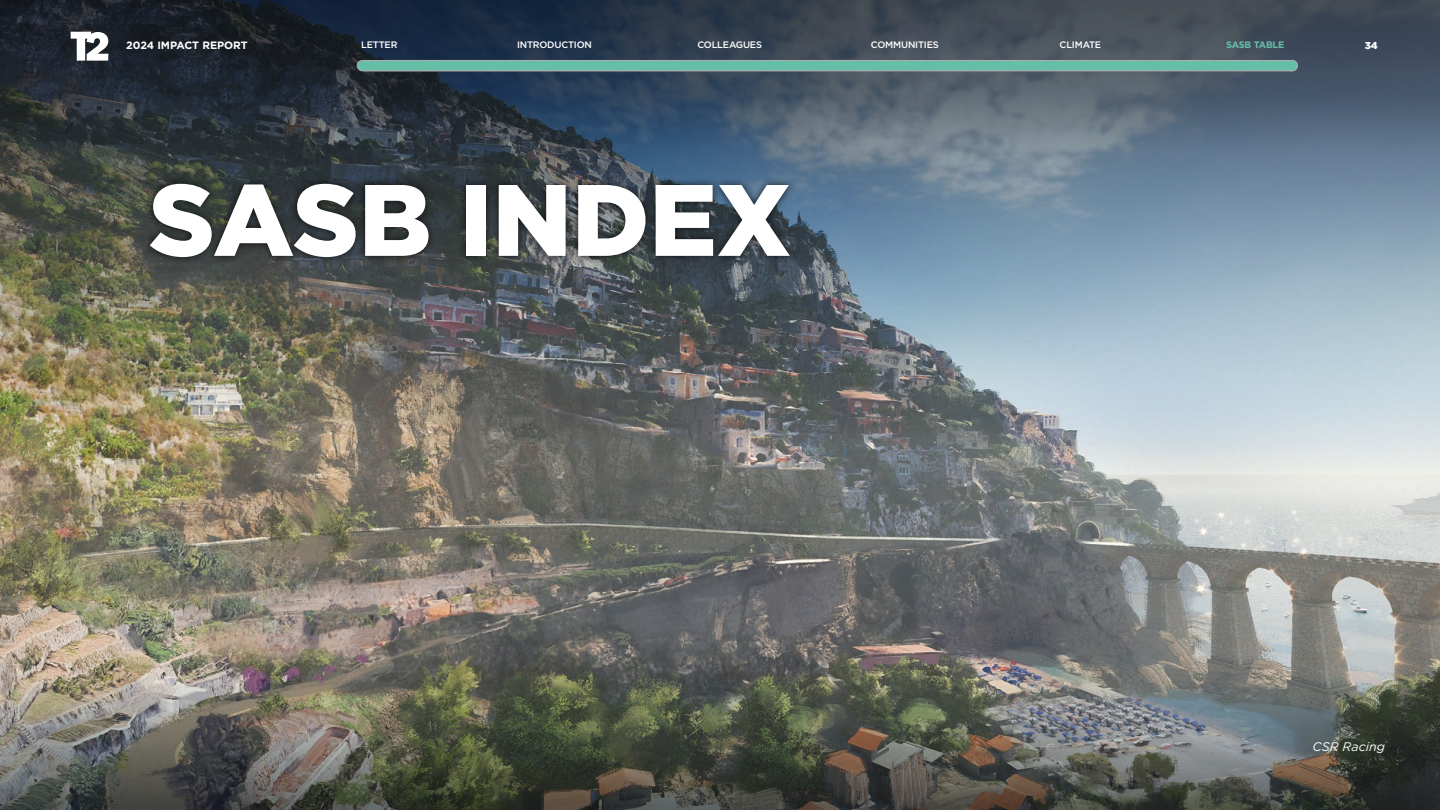
<style>
.page{position:relative;width:1440px;height:810px;background:#fff}
.page>*{position:absolute;margin:0;border:0;box-sizing:border-box;transform-origin:0 0}
.t1{font:900 101.25px "Gotham HTF";color:#fff}
.t2{font:italic 12.5px "Gotham HTF";color:#fff}
.t3{font:700 10.62px "Gotham HTF";color:#fff}
.t4{font:900 10px "Gotham HTF";color:#fff}
.t5{font:500 9.38px "Gotham HTF";letter-spacing:-.02em;color:#fff}
.t6{font:700 9.38px "Gotham HTF";letter-spacing:-.02em;color:#64bfa6}
</style>
<div class="page">
<img style="left:0;top:494px;width:1440px;height:154px">
<img style="left:0;top:0;width:1440px;height:494px">
<img style="left:0;top:648px;width:1440px;height:162px">
<svg style="left:71px;top:32px;width:37px;height:29px"></svg>
<div style="left:357px;top:60px;width:940px;height:11px;background:#64bfa6;border-radius:5px"></div>
<div style="left:357px;top:60px;width:941px;height:11px;border:1px solid #abadb0;border-radius:5px"></div>
<div style="left:142px;top:176px;width:655px;height:89px;background:#000;opacity:.75"></div>
<p class="t3" style="left:126px;top:39px;width:123px">2024 IMPACT REPORT</p>
<p class="t5" style="left:361px;top:39px;width:38px">LETTER</p>
<p class="t5" style="left:517px;top:39px;width:76px">INTRODUCTION</p>
<p class="t5" style="left:697px;top:39px;width:66px">COLLEAGUES</p>
<p class="t5" style="left:871px;top:39px;width:69px">COMMUNITIES</p>
<p class="t5" style="left:1060px;top:39px;width:43px">CLIMATE</p>
<p class="t6" style="left:1226px;top:39px;width:60px">SASB TABLE</p>
<h1 class="t1" style="left:149px;top:162px;width:644px">SASB INDEX</h1>
<p class="t4" style="left:1365px;top:40px;width:15px">34</p>
<h2 class="t2" style="left:1313px;top:740px;width:74px">CSR Racing</h2>
</div>
